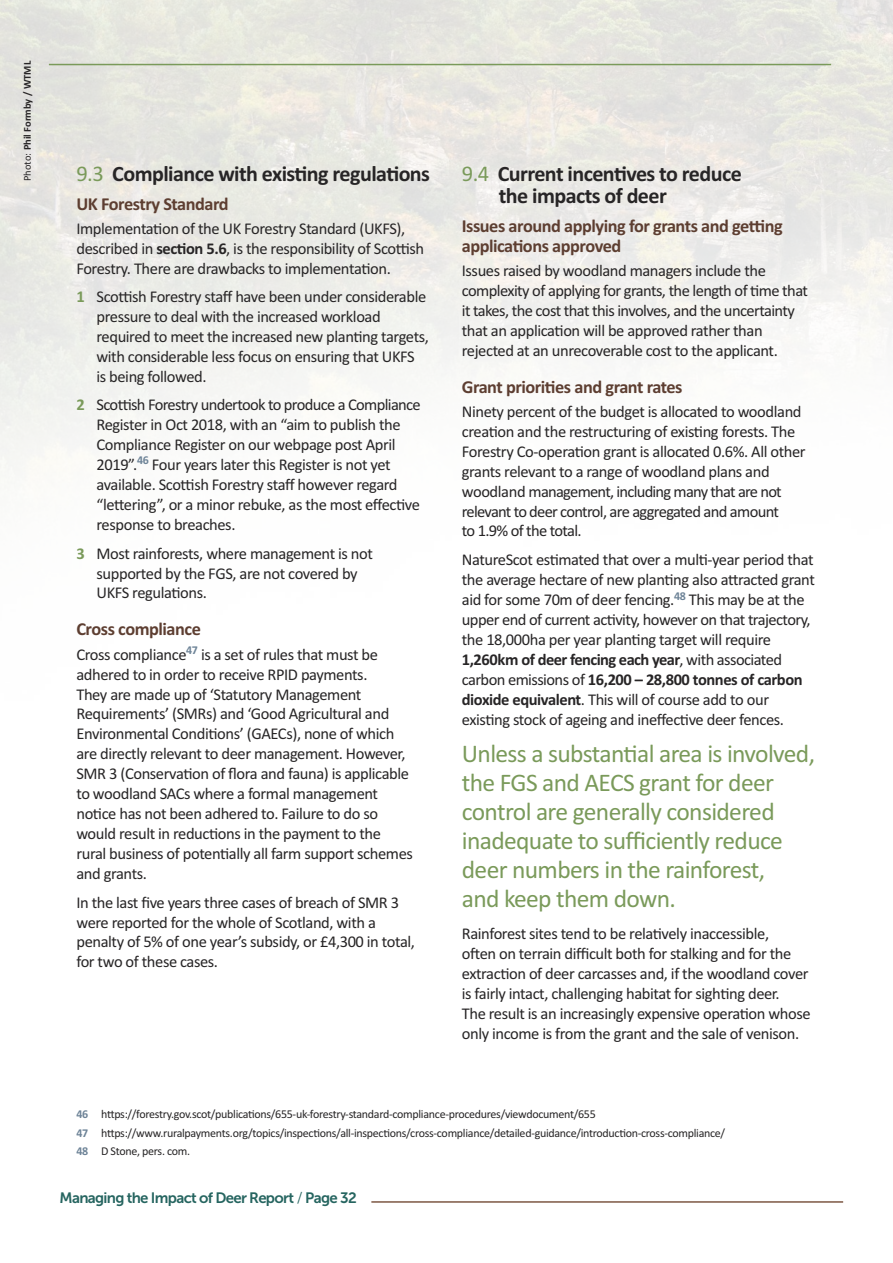
<style>
.page{position:relative;width:893px;height:1263px;background:#fff}
.page>*{position:absolute;margin:0;border:0;box-sizing:border-box;transform-origin:0 0}
.t1{font:25.5px/29px "Calibri";letter-spacing:-.025em;color:#7a9a5a}
.t2{font:700 22.05px/22px "Calibri";letter-spacing:-.025em;color:#272526}
.t3{font:700 18.3px/20px "Calibri";letter-spacing:-.025em;color:#5d3e31}
.t4{font:16.5px/20px "Calibri";letter-spacing:-.025em;color:#272526}
.t5{font:15px "Museo Sans 700";letter-spacing:-.045em;color:#266560}
.t6{font:12px/18.3px "Calibri";letter-spacing:-.025em;color:#272526}
.t7{font:700 10.5px "Calibri";color:#272526}
.s1{font-weight:400}
.s2{font-weight:400;font-size:22.5px;color:#7a9a5a}
.s3{font-weight:700}
.s4{font-weight:700;color:#7a9a5a}
.s5{font-weight:700;color:#6d8397}
.s6{font-family:"Museo Sans 300"}
</style>
<div class="page">
<hr style="left:49px;top:64px;width:782px;height:1px;background:#7a9a5a">
<hr style="left:371px;top:1201px;width:472px;height:2px;background:#7d5743">
<p class="t7" style="left:21px;top:181px;width:122px;rotate:-90deg"><span class="s1">Photo:</span> Phil Formby / WTML</p>
<h2 class="t2" style="left:76px;top:162px;width:355px"><span class="s2">9.3</span> Compliance with existing regulations</h2>
<p class="t3" style="left:76px;top:193px;width:154px">UK Forestry Standard</p>
<p class="t4" style="left:76px;top:218px;width:349px">Implementation of the UK Forestry Standard (UKFS), described in <span class="s3">section 5.6</span>, is the responsibility of Scottish<br>Forestry. There are drawbacks to implementation.</p>
<p class="t4" style="left:97px;top:286px;width:334px;text-indent:-20px"><span class="s4">1</span> Scottish Forestry staff have been under considerable pressure to deal with the increased workload required to meet the increased new planting targets, with considerable less focus on ensuring that UKFS<br>is being followed.</p>
<p class="t4" style="left:97px;top:395px;width:326px;text-indent:-20px"><span class="s4">2</span> Scottish Forestry undertook to produce a Compliance Register in Oct 2018, with an “aim to publish the Compliance Register on our webpage post April 2019”.<sup>46</sup> Four years later this Register is not yet available. Scottish Forestry staff however regard “lettering”, or a minor rebuke, as the most effective response to breaches.</p>
<p class="t4" style="left:97px;top:543px;width:278px;text-indent:-20px"><span class="s4">3</span> Most rainforests, where management is not supported by the FGS, are not covered by<br>UKFS regulations.</p>
<p class="t3" style="left:76px;top:619px;width:126px">Cross compliance</p>
<p class="t4" style="left:76px;top:644px;width:338px">Cross compliance<sup>47</sup> is a set of rules that must be adhered to in order to receive RPID payments.<br>They are made up of ‘Statutory Management Requirements’ (SMRs) and ‘Good Agricultural and Environmental Conditions’ (GAECs), none of which are directly relevant to deer management. However, SMR 3 (Conservation of flora and fauna) is applicable to woodland SACs where a formal management notice has not been adhered to. Failure to do so would result in reductions in the payment to the rural business of potentially all farm support schemes and grants.</p>
<p class="t4" style="left:76px;top:892px;width:340px">In the last five years three cases of breach of SMR 3 were reported for the whole of Scotland, with a penalty of 5% of one year’s subsidy, or £4,300 in total, for two of these cases.</p>
<h2 class="t2" style="left:499px;top:162px;width:244px;text-indent:-37px"><span class="s2">9.4</span> Current incentives to reduce the impacts of deer</h2>
<p class="t3" style="left:462px;top:215px;width:322px">Issues around applying for grants and getting applications approved</p>
<p class="t4" style="left:462px;top:260px;width:348px">Issues raised by woodland managers include the complexity of applying for grants, the length of time that it takes, the cost that this involves, and the uncertainty that an application will be approved rather than rejected at an unrecoverable cost to the applicant.</p>
<p class="t3" style="left:462px;top:376px;width:222px">Grant priorities and grant rates</p>
<p class="t4" style="left:462px;top:401px;width:345px">Ninety percent of the budget is allocated to woodland creation and the restructuring of existing forests. The Forestry Co-operation grant is allocated 0.6%. All other grants relevant to a range of woodland plans and woodland management, including many that are not relevant to deer control, are aggregated and amount<br>to 1.9% of the total.</p>
<p class="t4" style="left:462px;top:549px;width:355px">NatureScot estimated that over a multi-year period that the average hectare of new planting also attracted grant aid for some 70m of deer fencing.<sup>48</sup> This may be at the upper end of current activity, however on that trajectory, the 18,000ha per year planting target will require <span class="s3">1,260km of deer fencing each year</span>, with associated carbon emissions of <span class="s3">16,200 – 28,800 tonnes of carbon dioxide equivalent</span>. This will of course add to our existing stock of ageing and ineffective deer fences.</p>
<h1 class="t1" style="left:462px;top:739px;width:355px">Unless a substantial area is involved, the FGS and AECS grant for deer control are generally considered inadequate to sufficiently reduce deer numbers in the rainforest,<br>and keep them down.</h1>
<p class="t4" style="left:462px;top:924px;width:350px">Rainforest sites tend to be relatively inaccessible,<br>often on terrain difficult both for stalking and for the extraction of deer carcasses and, if the woodland cover is fairly intact, challenging habitat for sighting deer.<br>The result is an increasingly expensive operation whose only income is from the grant and the sale of venison.</p>
<p class="t6" style="left:76px;top:1105px;width:650px"><span class="s5">46</span> https://forestry.gov.scot/publications/655-uk-forestry-standard-compliance-procedures/viewdocument/655<br><span class="s5">47</span> https://www.ruralpayments.org/topics/inspections/all-inspections/cross-compliance/detailed-guidance/introduction-cross-compliance/<br><span class="s5">48</span> D Stone, pers. com.</p>
<p class="t5" style="left:60px;top:1189px;width:299px">Managing the Impact of Deer Report <span class="s6">/</span> Page 32</p>
</div>
